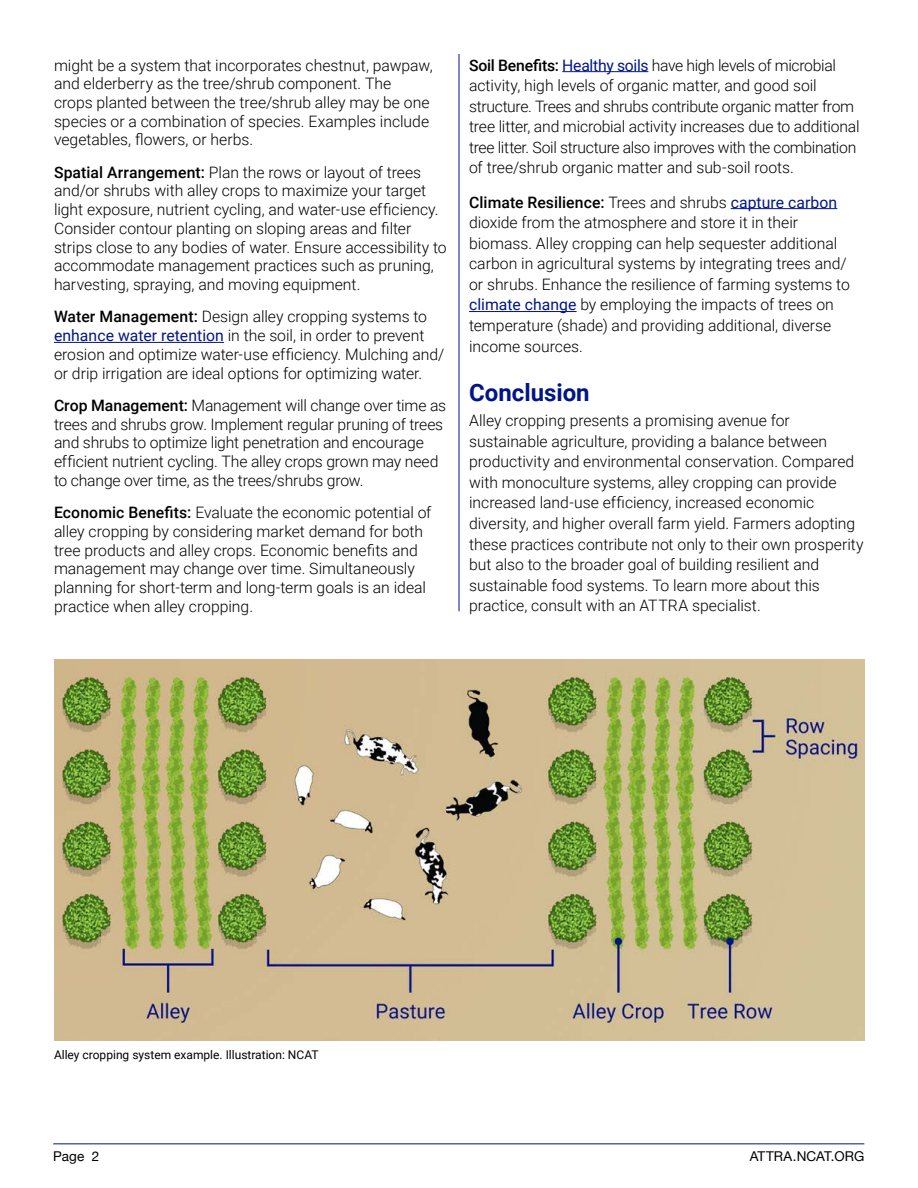
<style>
.page{position:relative;width:918px;height:1188px;background:#fff}
.page>*{position:absolute;margin:0;border:0;box-sizing:border-box;transform-origin:0 0}
.t1{font:700 24px "Roboto";color:#001489}
.t2{font:300 15.75px/18.8px "Roboto";letter-spacing:-.005em;color:#000}
.t3{font:13.5px "Helvetica Neue";letter-spacing:.01em;color:#000}
.t4{font:12px "Roboto";color:#000}
.s1{font-weight:500}
.s2{font-weight:400;color:#001489}
</style>
<div class="page">
<hr style="left:53px;top:1143px;width:811px;height:1px;background:#001489">
<hr style="left:54px;top:342px;width:170px;height:1px;background:#001489">
<hr style="left:459px;top:54px;width:1px;height:557px;background:#001489">
<hr style="left:562px;top:71px;width:86px;height:1px;background:#001489">
<hr style="left:731px;top:208px;width:106px;height:1px;background:#001489">
<hr style="left:469px;top:311px;width:108px;height:1px;background:#001489">
<img style="left:55px;top:659px;width:810px;height:382px">
<p class="t2" style="left:54px;top:55px;width:380px">might be a system that incorporates chestnut, pawpaw, and elderberry as the tree/shrub component. The crops planted between the tree/shrub alley may be one species or a combination of species. Examples include vegetables, flowers, or herbs.</p>
<p class="t2" style="left:54px;top:162px;width:394px"><span class="s1">Spatial Arrangement:</span> Plan the rows or layout of trees and/or shrubs with alley crops to maximize your target light exposure, nutrient cycling, and water-use efficiency.<br>Consider contour planting on sloping areas and filter strips close to any bodies of water. Ensure accessibility to accommodate management practices such as pruning, harvesting, spraying, and moving equipment.</p>
<p class="t2" style="left:54px;top:307px;width:392px"><span class="s1">Water Management:</span> Design alley cropping systems to <span class="s2">enhance water retention</span> in the soil, in order to prevent erosion and optimize water-use efficiency. Mulching and/ or drip irrigation are ideal options for optimizing water.</p>
<p class="t2" style="left:54px;top:395px;width:394px"><span class="s1">Crop Management:</span> Management will change over time as trees and shrubs grow. Implement regular pruning of trees and shrubs to optimize light penetration and encourage efficient nutrient cycling. The alley crops grown may need to change over time, as the trees/shrubs grow.</p>
<p class="t2" style="left:54px;top:503px;width:379px"><span class="s1">Economic Benefits:</span> Evaluate the economic potential of alley cropping by considering market demand for both tree products and alley crops. Economic benefits and management may change over time. Simultaneously planning for short-term and long-term goals is an ideal practice when alley cropping.</p>
<p class="t2" style="left:469px;top:54px;width:392px;line-height:20.5px"><span class="s1">Soil Benefits:</span> <span class="s2">Healthy soils</span> have high levels of microbial activity, high levels of organic matter, and good soil structure. Trees and shrubs contribute organic matter from tree litter, and microbial activity increases due to additional tree litter. Soil structure also improves with the combination of tree/shrub organic matter and sub-soil roots.</p>
<p class="t2" style="left:469px;top:191px;width:382px;line-height:20.5px"><span class="s1">Climate Resilience:</span> Trees and shrubs <span class="s2">capture carbon </span>dioxide from the atmosphere and store it in their biomass. Alley cropping can help sequester additional carbon in agricultural systems by integrating trees and/ or shrubs. Enhance the resilience of farming systems to <span class="s2">climate change</span> by employing the impacts of trees on temperature (shade) and providing additional, diverse income sources.</p>
<h1 class="t1" style="left:469px;top:375px;width:122px">Conclusion</h1>
<p class="t2" style="left:469px;top:410px;width:396px;line-height:20.5px">Alley cropping presents a promising avenue for sustainable agriculture, providing a balance between productivity and environmental conservation. Compared with monoculture systems, alley cropping can provide increased land-use efficiency, increased economic diversity, and higher overall farm yield. Farmers adopting these practices contribute not only to their own prosperity but also to the broader goal of building resilient and sustainable food systems. To learn more about this practice, consult with an ATTRA specialist.</p>
<p class="t4" style="left:54px;top:1047px;width:266px">Alley cropping system example. Illustration: NCAT</p>
<p class="t3" style="left:53px;top:1148px;width:48px">Page 2</p>
<p class="t3" style="left:750px;top:1148px;width:116px">ATTRA.NCAT.ORG</p>
</div>
